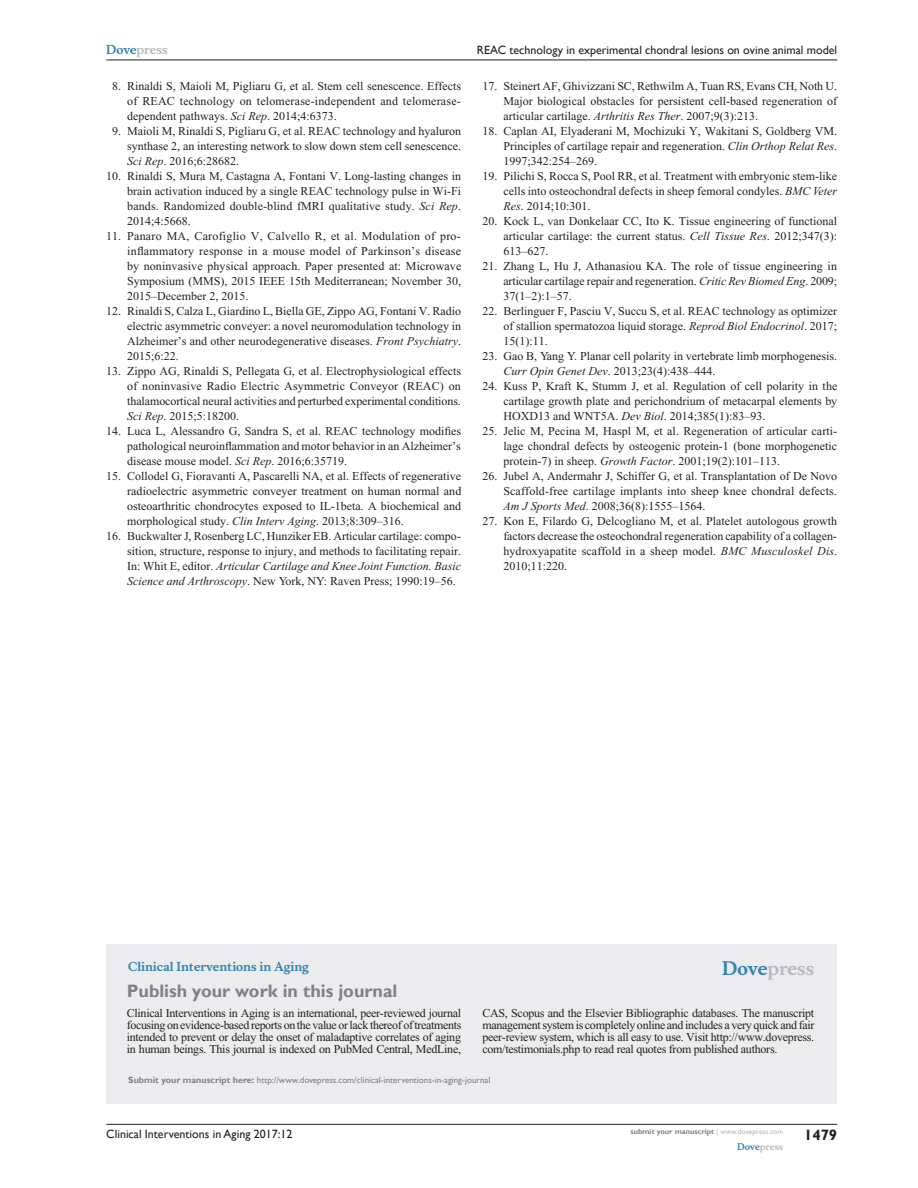
<style>
.page{position:relative;width:918px;height:1188px;background:#fff}
.page>*{position:absolute;margin:0;border:0;box-sizing:border-box;transform-origin:0 0}
.t1{font:700 18px "Gill Sans";color:#808285}
.t2{font:700 18px "Musee";color:#b8b9bc}
.t3{font:700 15px "Gill Sans";color:#231f20}
.t4{font:12px/15px "Times New Roman";color:#231f20;text-align:justify}
.t5{font:12px "Gill Sans";color:#231f20}
.t6{font:700 12px "Musee";color:#3485ae}
.t7{font:700 12px "Musee";color:#b8b9bc}
.t8{font:9px "Gill Sans";color:#808285}
.t9{font:700 9px "Musee";color:#b8b9bc}
.t10{font:700 7.5px "Gill Sans";color:#808285}
.s1{color:#3485ae}
.s2{font-style:italic}
.s3{font-weight:700}
.s4{font-weight:400;color:#b8b9bc}
</style>
<div class="page">
<div style="left:106px;top:944px;width:731px;height:159px;background:#ececee"></div>
<hr style="left:106px;top:1124px;width:731px;height:1px;background:#231f20">
<hr style="left:106px;top:60px;width:731px;height:1px;background:#231f20">
<p class="t7" style="left:106px;top:43px;width:63px"><span class="s1">Dove</span>press</p>
<p class="t4" style="left:127px;top:79px;width:335px;text-indent:-15px">8. Rinaldi S, Maioli M, Pigliaru G, et al. Stem cell senescence. Effects of REAC technology on telomerase-independent and telomerase&shy;dependent pathways. <span class="s2">Sci Rep</span>. 2014;4:6373.</p>
<p class="t4" style="left:127px;top:124px;width:335px;text-indent:-15px">9. Maioli M, Rinaldi S, Pigliaru G, et al. REAC technology and hyaluron synthase 2, an interesting network to slow down stem cell senescence.<br><span class="s2">Sci Rep</span>. 2016;6:28682.</p>
<p class="t4" style="left:127px;top:169px;width:335px;text-indent:-21px">10. Rinaldi S, Mura M, Castagna A, Fontani V. Long-lasting changes in brain activation induced by a single REAC technology pulse in Wi-Fi bands. Randomized double-blind fMRI qualitative study. <span class="s2">Sci Rep</span>.<br>2014;4:5668.</p>
<p class="t4" style="left:127px;top:229px;width:336px;text-indent:-21px">11. Panaro MA, Carofiglio V, Calvello R, et al. Modulation of pro&shy;inflammatory response in a mouse model of Parkinson’s disease by noninvasive physical approach. Paper presented at: Microwave Symposium (MMS), 2015 IEEE 15th Mediterranean; November 30, 2015–December 2, 2015.</p>
<p class="t4" style="left:127px;top:304px;width:335px;text-indent:-21px">12. Rinaldi S, Calza L, Giardino L, Biella GE, Zippo AG, Fontani V. Radio electric asymmetric conveyer: a novel neuromodulation technology in Alzheimer’s and other neurodegenerative diseases. <span class="s2">Front Psychiatry</span>.<br>2015;6:22.</p>
<p class="t4" style="left:127px;top:364px;width:335px;text-indent:-21px">13. Zippo AG, Rinaldi S, Pellegata G, et al. Electrophysiological effects of noninvasive Radio Electric Asymmetric Conveyor (REAC) on thalamocortical neural activities and perturbed experimental conditions.<br><span class="s2">Sci Rep</span>. 2015;5:18200.</p>
<p class="t4" style="left:127px;top:424px;width:335px;text-indent:-21px">14. Luca L, Alessandro G, Sandra S, et al. REAC technology modifies pathological neuroinflammation and motor behavior in an Alzheimer’s disease mouse model. <span class="s2">Sci Rep</span>. 2016;6:35719.</p>
<p class="t4" style="left:127px;top:469px;width:336px;text-indent:-21px">15. Collodel G, Fioravanti A, Pascarelli NA, et al. Effects of regenerative radioelectric asymmetric conveyer treatment on human normal and osteoarthritic chondrocytes exposed to IL-1beta. A biochemical and morphological study. <span class="s2">Clin Interv Aging</span>. 2013;8:309–316.</p>
<p class="t4" style="left:127px;top:529px;width:335px;text-indent:-21px">16. Buckwalter J, Rosenberg LC, Hunziker EB. Articular cartilage: compo&shy;sition, structure, response to injury, and methods to facilitating repair.<br>In: Whit E, editor. <span class="s2">Articular Cartilage and Knee Joint Function. Basic Science and Arthroscopy</span>. New York, NY: Raven Press; 1990:19–56.</p>
<p class="t5" style="left:477px;top:43px;width:362px">REAC technology in experimental chondral lesions on ovine animal model</p>
<p class="t4" style="left:503px;top:79px;width:335px;text-indent:-21px">17. Steinert AF, Ghivizzani SC, Rethwilm A, Tuan RS, Evans CH, Noth U.<br>Major biological obstacles for persistent cell-based regeneration of articular cartilage. <span class="s2">Arthritis Res Ther</span>. 2007;9(3):213.</p>
<p class="t4" style="left:503px;top:124px;width:335px;text-indent:-21px">18. Caplan AI, Elyaderani M, Mochizuki Y, Wakitani S, Goldberg VM.<br>Principles of cartilage repair and regeneration. <span class="s2">Clin Orthop Relat Res</span>.<br>1997;342:254–269.</p>
<p class="t4" style="left:503px;top:169px;width:335px;text-indent:-21px">19. Pilichi S, Rocca S, Pool RR, et al. Treatment with embryonic stem-like cells into osteochondral defects in sheep femoral condyles. <span class="s2">BMC Veter Res</span>. 2014;10:301.</p>
<p class="t4" style="left:503px;top:214px;width:335px;text-indent:-21px">20. Kock L, van Donkelaar CC, Ito K. Tissue engineering of functional articular cartilage: the current status. <span class="s2">Cell Tissue Res</span>. 2012;347(3):<br>613–627.</p>
<p class="t4" style="left:503px;top:259px;width:335px;text-indent:-21px">21. Zhang L, Hu J, Athanasiou KA. The role of tissue engineering in articular cartilage repair and regeneration. <span class="s2">Critic Rev Biomed Eng</span>. 2009; 37(1–2):1–57.</p>
<p class="t4" style="left:503px;top:304px;width:335px;text-indent:-21px">22. Berlinguer F, Pasciu V, Succu S, et al. REAC technology as optimizer of stallion spermatozoa liquid storage. <span class="s2">Reprod Biol Endocrinol</span>. 2017; 15(1):11.</p>
<p class="t4" style="left:503px;top:349px;width:335px;text-indent:-21px">23. Gao B, Yang Y. Planar cell polarity in vertebrate limb morphogenesis.<br><span class="s2">Curr Opin Genet Dev</span>. 2013;23(4):438–444.</p>
<p class="t4" style="left:503px;top:379px;width:335px;text-indent:-21px">24. Kuss P, Kraft K, Stumm J, et al. Regulation of cell polarity in the cartilage growth plate and perichondrium of metacarpal elements by HOXD13 and WNT5A. <span class="s2">Dev Biol</span>. 2014;385(1):83–93.</p>
<p class="t4" style="left:503px;top:424px;width:335px;text-indent:-21px">25. Jelic M, Pecina M, Haspl M, et al. Regeneration of articular carti&shy;lage chondral defects by osteogenic protein-1 (bone morphogenetic protein-7) in sheep. <span class="s2">Growth Factor</span>. 2001;19(2):101–113.</p>
<p class="t4" style="left:503px;top:469px;width:335px;text-indent:-21px">26. Jubel A, Andermahr J, Schiffer G, et al. Transplantation of De Novo Scaffold-free cartilage implants into sheep knee chondral defects.<br><span class="s2">Am J Sports Med</span>. 2008;36(8):1555–1564.</p>
<p class="t4" style="left:503px;top:514px;width:335px;text-indent:-21px">27. Kon E, Filardo G, Delcogliano M, et al. Platelet autologous growth factors decrease the osteochondral regeneration capability of a collagen&shy;hydroxyapatite scaffold in a sheep model. <span class="s2">BMC Musculoskel Dis</span>.<br>2010;11:220.</p>
<p class="t6" style="left:128px;top:959px;width:182px">Clinical Interventions in Aging</p>
<h1 class="t1" style="left:127px;top:980px;width:272px">Publish your work in this journal</h1>
<h1 class="t2" style="left:722px;top:958px;width:94px"><span class="s1">Dove</span>press</h1>
<p class="t4" style="left:127px;top:1007px;width:336px;line-height:12px">Clinical Interventions in Aging is an international, peer-reviewed journal focusing on evidence-based reports on the value or lack thereof of treatments intended to prevent or delay the onset of maladaptive correlates of aging in human beings. This journal is indexed on PubMed Central, MedLine,</p>
<p class="t4" style="left:482px;top:1007px;width:333px;line-height:12px">CAS, Scopus and the Elsevier Bibliographic databases. The manuscript management system is completely online and includes a very quick and fair peer-review system, which is all easy to use. Visit http://www.dovepress. com/testimonials.php to read real quotes from published authors.</p>
<p class="t8" style="left:128px;top:1075px;width:364px"><span class="s3">Submit your manuscript here:</span> http://www.dovepress.com/clinical-interventions-in-aging-journal</p>
<p class="t5" style="left:106px;top:1126px;width:188px">Clinical Interventions in Aging 2017:12</p>
<p class="t10" style="left:631px;top:1127px;width:154px">submit your manuscript <span class="s4">| www.dovepress.com</span></p>
<p class="t9" style="left:737px;top:1141px;width:48px"><span class="s1">Dove</span>press</p>
<p class="t3" style="left:804px;top:1126px;width:35px">1479</p>
</div>
